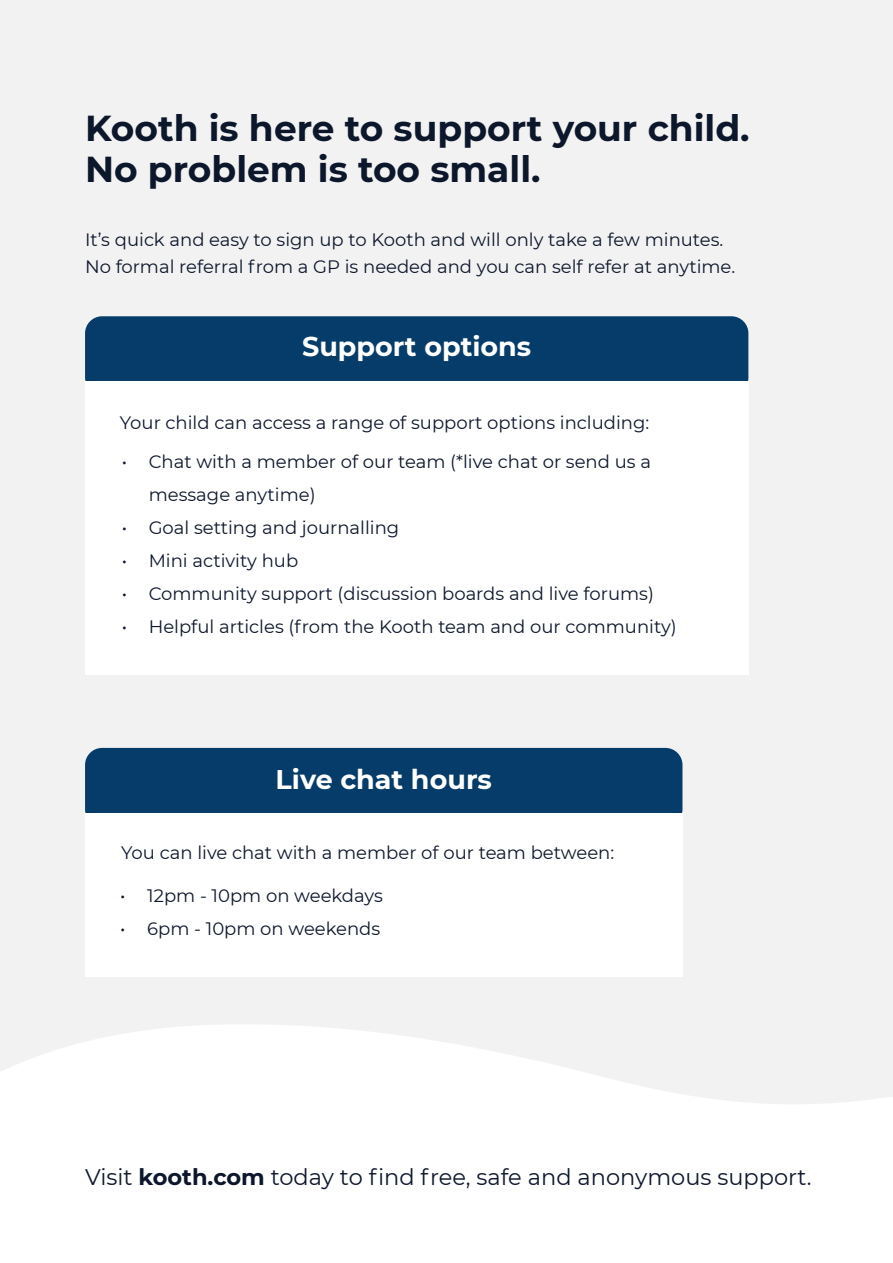
<style>
.page{position:relative;width:893px;height:1263px;background:#f2f2f2}
.page>*{position:absolute;margin:0;border:0;box-sizing:border-box;transform-origin:0 0}
.t1{font:700 36px/40.5px "Montserrat";color:#0d172c}
.t2{font:700 27px "Montserrat";color:#fff}
.t3{font:22.5px "Montserrat";color:#0d172c}
.t4{font:18px/27px "Montserrat";color:#0d172c}
.s1{font-weight:700}
</style>
<div class="page">
<div style="left:85px;top:316px;width:663px;height:78px;background:#053c69;border-radius:17px"></div>
<div style="left:85px;top:382px;width:663px;height:293px;background:#fff"></div>
<svg style="left:0;top:1025px;width:893px;height:238px;fill:#fff"></svg>
<div style="left:85px;top:748px;width:597px;height:78px;background:#053c69;border-radius:17px"></div>
<div style="left:85px;top:813px;width:597px;height:163px;background:#fff"></div>
<h1 class="t1" style="left:85px;top:106px;width:666px">Kooth is here to support your child.<br>No problem is too small.</h1>
<p class="t4" style="left:85px;top:225px;width:652px">It’s quick and easy to sign up to Kooth and will only take a few minutes.<br>No formal referral from a GP is needed and you can self refer at anytime.</p>
<h2 class="t2" style="left:302px;top:327px;width:231px">Support options</h2>
<p class="t4" style="left:120px;top:409px;width:531px">Your child can access a range of support options including:</p>
<p class="t4" style="left:149px;top:444px;width:504px;line-height:33px;text-indent:-27px">• Chat with a member of our team (*live chat or send us a message anytime)</p>
<p class="t4" style="left:122px;top:513px;width:279px">• Goal setting and journalling</p>
<p class="t4" style="left:122px;top:546px;width:178px">• Mini activity hub</p>
<p class="t4" style="left:122px;top:579px;width:534px">• Community support (discussion boards and live forums)</p>
<p class="t4" style="left:122px;top:612px;width:557px">• Helpful articles (from the Kooth team and our community)</p>
<h2 class="t2" style="left:276px;top:760px;width:218px">Live chat hours</h2>
<p class="t4" style="left:121px;top:838px;width:494px">You can live chat with a member of our team between:</p>
<p class="t4" style="left:120px;top:881px;width:264px">• 12pm - 10pm on weekdays</p>
<p class="t4" style="left:120px;top:914px;width:262px">• 6pm - 10pm on weekends</p>
<p class="t3" style="left:85px;top:1161px;width:728px">Visit <span class="s1">kooth.com</span> today to find free, safe and anonymous support.</p>
</div>
